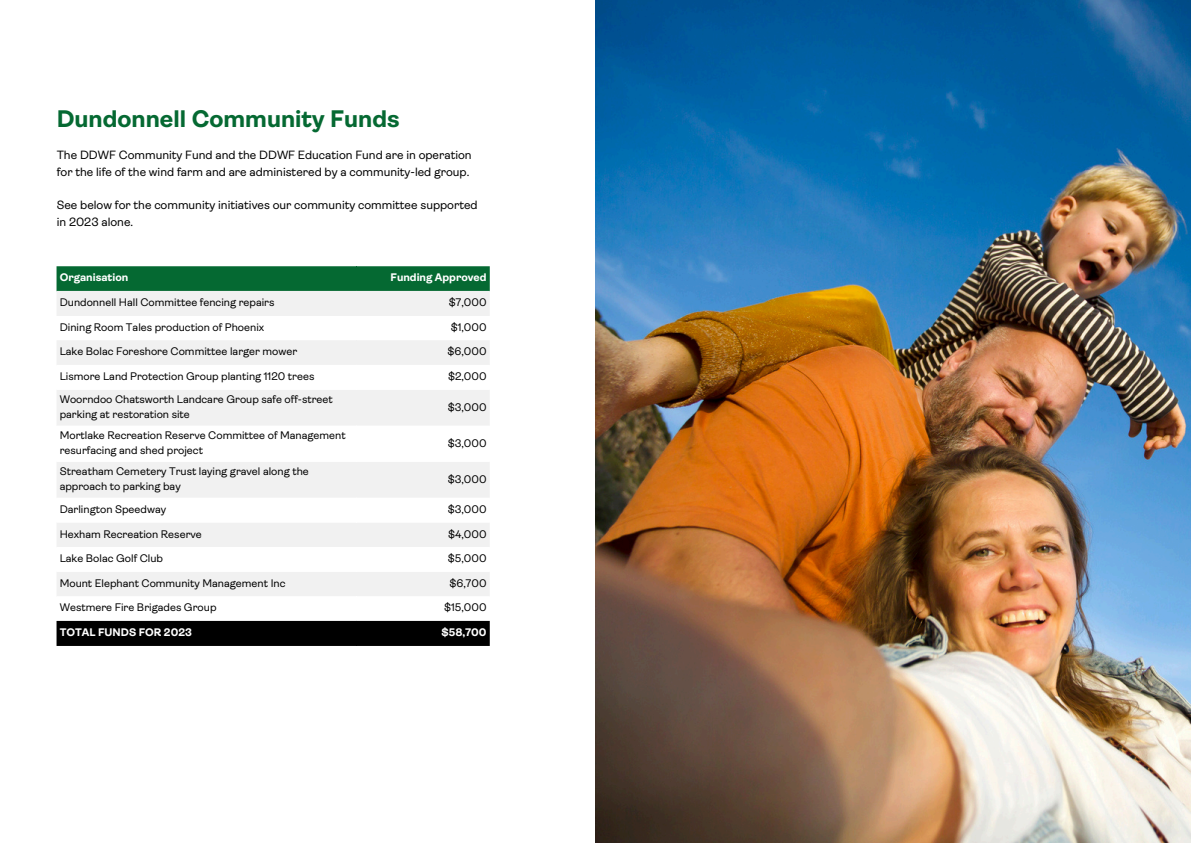
<style>
.page{position:relative;width:1191px;height:843px;background:#fff}
.page>*{position:absolute;margin:0;border:0;box-sizing:border-box;transform-origin:0 0}
.t1{font:700 24px "Ambit";color:#056932}
.t2{font:12px/16.5px "Ambit";color:#000}
.t3{font:11px/15px "Ambit";color:#000}
.t4{font:700 11px "Ambit";color:#fff}
</style>
<div class="page">
<svg style="left:57px;top:266px;width:432px;height:25px;background:#086a34"></svg>
<svg style="left:57px;top:291px;width:432px;height:74px;fill:#f1f1f1"></svg>
<svg style="left:57px;top:390px;width:432px;height:206px;fill:#f1f1f1"></svg>
<div style="left:57px;top:620px;width:432px;height:25px;background:#000"></div>
<img style="left:595px;top:0;width:595px;height:842px">
<p class="t1" style="left:57px;top:105px;width:344px">Dundonnell Community Funds</p>
<p class="t2" style="left:57px;top:147px;width:416px">The DDWF Community Fund and the DDWF Education Fund are in operation for the life of the wind farm and are administered by a community-led group.</p>
<p class="t2" style="left:57px;top:197px;width:422px">See below for the community initiatives our community committee supported in 2023 alone.</p>
<h1 class="t4" style="left:60px;top:271px;width:70px">Organisation</h1>
<p class="t4" style="left:390px;top:271px;width:97px">Funding Approved</p>
<p class="t3" style="left:60px;top:295px;width:216px">Dundonnell Hall Committee fencing repairs</p>
<p class="t3" style="left:449px;top:295px;width:39px">$7,000</p>
<p class="t3" style="left:60px;top:319px;width:206px">Dining Room Tales production of Phoenix</p>
<p class="t3" style="left:450px;top:319px;width:37px">$1,000</p>
<p class="t3" style="left:60px;top:344px;width:239px">Lake Bolac Foreshore Committee larger mower</p>
<p class="t3" style="left:447px;top:344px;width:40px">$6,000</p>
<p class="t3" style="left:60px;top:369px;width:256px">Lismore Land Protection Group planting 1120 trees</p>
<p class="t3" style="left:448px;top:369px;width:40px">$2,000</p>
<p class="t3" style="left:60px;top:392px;width:274px">Woorndoo Chatsworth Landcare Group safe off-street parking at restoration site</p>
<p class="t3" style="left:448px;top:399px;width:40px">$3,000</p>
<p class="t3" style="left:60px;top:428px;width:287px">Mortlake Recreation Reserve Committee of Management resurfacing and shed project</p>
<p class="t3" style="left:448px;top:435px;width:40px">$3,000</p>
<p class="t3" style="left:60px;top:464px;width:250px">Streatham Cemetery Trust laying gravel along the approach to parking bay</p>
<p class="t3" style="left:448px;top:471px;width:40px">$3,000</p>
<p class="t3" style="left:60px;top:501px;width:108px">Darlington Speedway</p>
<p class="t3" style="left:448px;top:501px;width:40px">$3,000</p>
<p class="t3" style="left:60px;top:526px;width:144px">Hexham Recreation Reserve</p>
<p class="t3" style="left:448px;top:526px;width:40px">$4,000</p>
<p class="t3" style="left:60px;top:550px;width:105px">Lake Bolac Golf Club</p>
<p class="t3" style="left:448px;top:550px;width:40px">$5,000</p>
<p class="t3" style="left:60px;top:575px;width:227px">Mount Elephant Community Management Inc</p>
<p class="t3" style="left:449px;top:575px;width:39px">$6,700</p>
<p class="t3" style="left:60px;top:600px;width:158px">Westmere Fire Brigades Group</p>
<p class="t3" style="left:444px;top:600px;width:44px">$15,000</p>
<p class="t4" style="left:60px;top:626px;width:134px">TOTAL FUNDS FOR 2023</p>
<p class="t4" style="left:441px;top:626px;width:46px">$58,700</p>
</div>
